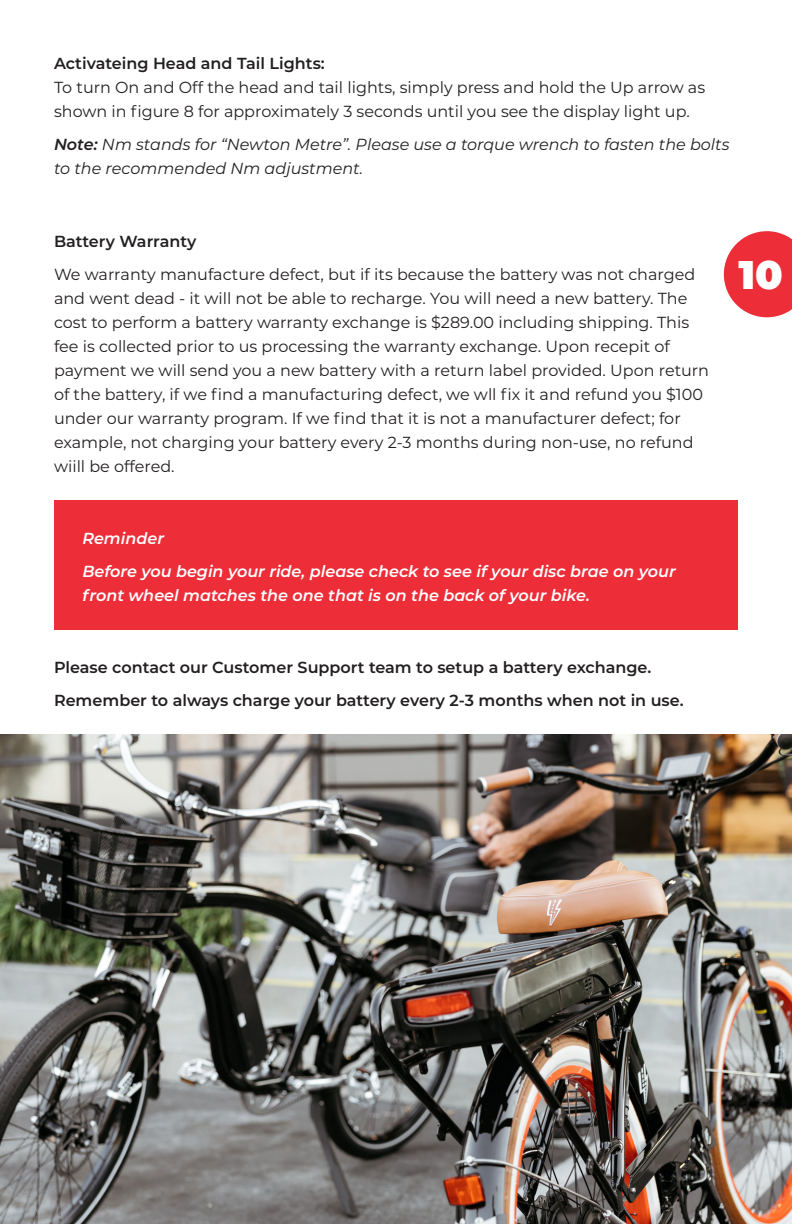
<style>
.page{position:relative;width:792px;height:1224px;background:#fff}
.page>*{position:absolute;margin:0;border:0;box-sizing:border-box;transform-origin:0 0}
.t1{font:900 40px "Montserrat";color:#fff}
.t2{font:16px/24px "Montserrat";color:#231f20}
.t3{font:600 16px "Montserrat";color:#231f20}
.t4{font:italic 600 16px/24px "Montserrat";color:#fff}
.t5{font:italic 16px/24px "Montserrat";color:#231f20}
.s1{font-weight:600}
</style>
<div class="page">
<div style="left:54px;top:500px;width:684px;height:129px;background:#ed2d38"></div>
<svg style="left:724px;top:231px;width:68px;height:86px;background:#ef4d56"></svg>
<img style="left:0;top:734px;width:792px;height:490px">
<p class="t2" style="left:54px;top:51px;width:653px"><span class="s1">Activateing Head and Tail Lights:<br></span>To turn On and Off the head and tail lights, simply press and hold the Up arrow as shown in figure 8 for approximately 3 seconds until you see the display light up.</p>
<p class="t5" style="left:54px;top:132px;width:677px"><span class="s1">Note:</span> Nm stands for “Newton Metre”. Please use a torque wrench to fasten the bolts to the recommended Nm adjustment.</p>
<p class="t3" style="left:54px;top:230px;width:144px">Battery Warranty</p>
<p class="t2" style="left:54px;top:261px;width:657px">We warranty manufacture defect, but if its because the battery was not charged and went dead - it will not be able to recharge. You will need a new battery. The cost to perform a battery warranty exchange is $289.00 including shipping. This fee is collected prior to us processing the warranty exchange. Upon recepit of payment we will send you a new battery with a return label provided. Upon return of the battery, if we find a manufacturing defect, we wll fix it and refund you $100 under our warranty program. If we find that it is not a manufacturer defect; for example, not charging your battery every 2-3 months during non-use, no refund wiill be offered.</p>
<p class="t1" style="left:738px;top:245px;width:46px">10</p>
<p class="t4" style="left:82px;top:525px;width:83px">Reminder</p>
<p class="t4" style="left:82px;top:558px;width:595px">Before you begin your ride, please check to see if your disc brae on your front wheel matches the one that is on the back of your bike.</p>
<p class="t3" style="left:54px;top:656px;width:599px">Please contact our Customer Support team to setup a battery exchange.</p>
<p class="t3" style="left:54px;top:689px;width:631px">Remember to always charge your battery every 2-3 months when not in use.</p>
</div>
